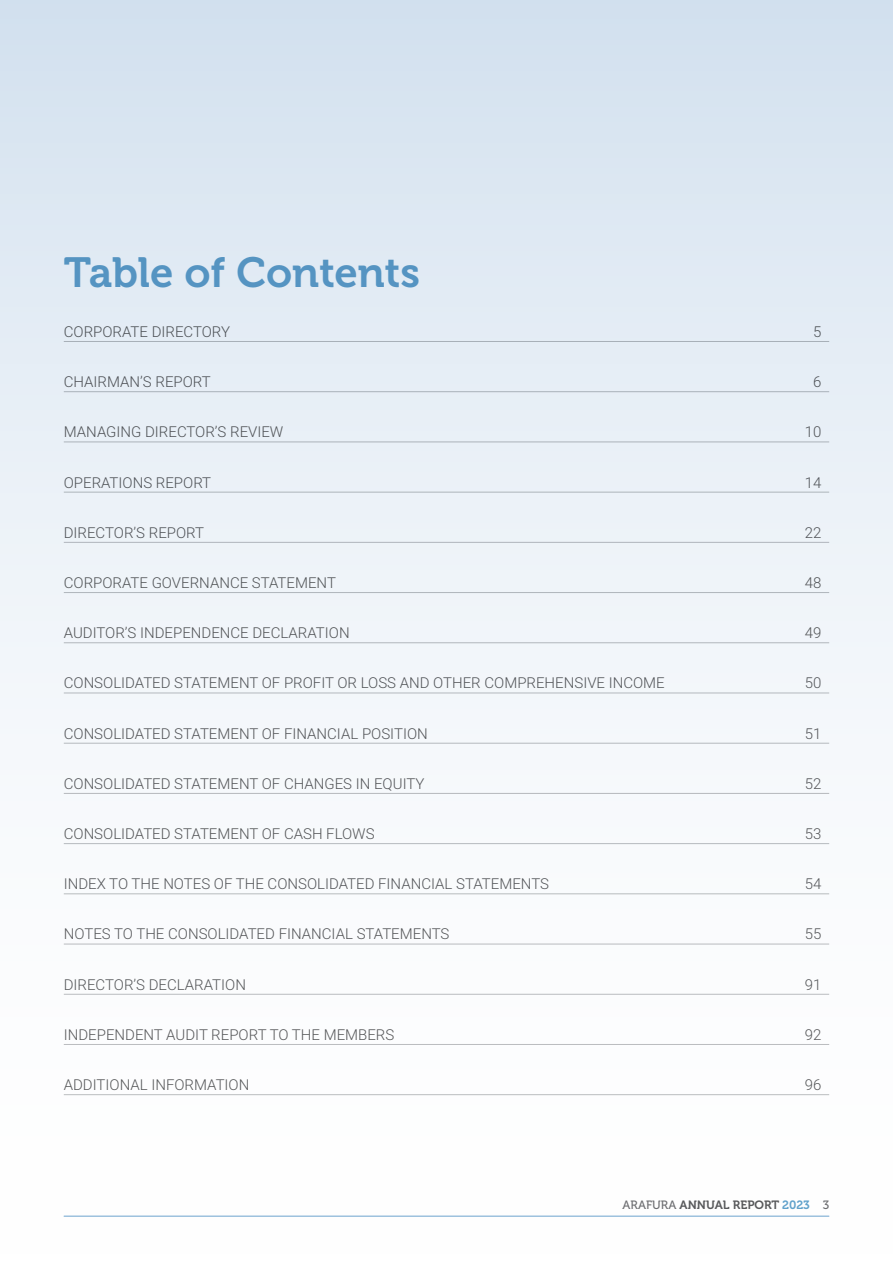
<style>
.page{position:relative;width:893px;height:1263px;background:#fff}
.page>*{position:absolute;margin:0;border:0;box-sizing:border-box;transform-origin:0 0}
.t1{font:42px "Museo 700";color:#61a2cb}
.t2{font:300 15px "Roboto";color:#58595b}
.t3{font:12px "Museo 700";color:#58595b}
.s1{font-family:"Museo 500";color:#6d6e71}
.s2{color:#61a2cb}
</style>
<div class="page">
<div style="left:0;top:0;width:893px;height:1263px;background:linear-gradient(to bottom,#d7e3f0,#fff)"></div>
<hr style="left:64px;top:341px;width:765px;height:1px;background:#bcbec0">
<hr style="left:64px;top:391px;width:765px;height:1px;background:#bcbec0">
<hr style="left:64px;top:441px;width:765px;height:1px;background:#bcbec0">
<hr style="left:64px;top:492px;width:765px;height:1px;background:#bcbec0">
<hr style="left:64px;top:542px;width:765px;height:1px;background:#bcbec0">
<hr style="left:64px;top:592px;width:765px;height:1px;background:#bcbec0">
<hr style="left:64px;top:642px;width:765px;height:1px;background:#bcbec0">
<hr style="left:64px;top:693px;width:765px;height:1px;background:#bcbec0">
<hr style="left:64px;top:743px;width:765px;height:1px;background:#bcbec0">
<hr style="left:64px;top:793px;width:765px;height:1px;background:#bcbec0">
<hr style="left:64px;top:843px;width:765px;height:1px;background:#bcbec0">
<hr style="left:64px;top:893px;width:765px;height:1px;background:#bcbec0">
<hr style="left:64px;top:944px;width:765px;height:1px;background:#bcbec0">
<hr style="left:64px;top:994px;width:765px;height:1px;background:#bcbec0">
<hr style="left:64px;top:1044px;width:765px;height:1px;background:#bcbec0">
<hr style="left:64px;top:1094px;width:765px;height:1px;background:#bcbec0">
<hr style="left:64px;top:1216px;width:765px;height:1px;background:#97bedc">
<h1 class="t1" style="left:64px;top:249px;width:358px">Table of Contents</h1>
<p class="t2" style="left:64px;top:321px;width:168px">CORPORATE DIRECTORY</p>
<p class="t2" style="left:813px;top:321px;width:10px">5</p>
<p class="t2" style="left:64px;top:371px;width:149px">CHAIRMAN’S REPORT</p>
<p class="t2" style="left:813px;top:371px;width:10px">6</p>
<p class="t2" style="left:64px;top:421px;width:221px">MANAGING DIRECTOR’S REVIEW</p>
<p class="t2" style="left:805px;top:421px;width:18px">10</p>
<p class="t2" style="left:64px;top:472px;width:149px">OPERATIONS REPORT</p>
<p class="t2" style="left:805px;top:472px;width:18px">14</p>
<p class="t2" style="left:64px;top:522px;width:142px">DIRECTOR’S REPORT</p>
<p class="t2" style="left:805px;top:522px;width:18px">22</p>
<p class="t2" style="left:64px;top:572px;width:274px">CORPORATE GOVERNANCE STATEMENT</p>
<p class="t2" style="left:805px;top:572px;width:18px">48</p>
<p class="t2" style="left:64px;top:622px;width:287px">AUDITOR’S INDEPENDENCE DECLARATION</p>
<p class="t2" style="left:805px;top:622px;width:18px">49</p>
<p class="t2" style="left:64px;top:672px;width:602px">CONSOLIDATED STATEMENT OF PROFIT OR LOSS AND OTHER COMPREHENSIVE INCOME</p>
<p class="t2" style="left:805px;top:672px;width:18px">50</p>
<p class="t2" style="left:64px;top:723px;width:366px">CONSOLIDATED STATEMENT OF FINANCIAL POSITION</p>
<p class="t2" style="left:805px;top:723px;width:18px">51</p>
<p class="t2" style="left:64px;top:773px;width:362px">CONSOLIDATED STATEMENT OF CHANGES IN EQUITY</p>
<p class="t2" style="left:805px;top:773px;width:18px">52</p>
<p class="t2" style="left:64px;top:823px;width:312px">CONSOLIDATED STATEMENT OF CASH FLOWS</p>
<p class="t2" style="left:805px;top:823px;width:18px">53</p>
<p class="t2" style="left:64px;top:873px;width:487px">INDEX TO THE NOTES OF THE CONSOLIDATED FINANCIAL STATEMENTS</p>
<p class="t2" style="left:805px;top:873px;width:18px">54</p>
<p class="t2" style="left:64px;top:923px;width:387px">NOTES TO THE CONSOLIDATED FINANCIAL STATEMENTS</p>
<p class="t2" style="left:805px;top:923px;width:18px">55</p>
<p class="t2" style="left:64px;top:974px;width:184px">DIRECTOR’S DECLARATION</p>
<p class="t2" style="left:805px;top:974px;width:18px">91</p>
<p class="t2" style="left:64px;top:1024px;width:332px">INDEPENDENT AUDIT REPORT TO THE MEMBERS</p>
<p class="t2" style="left:805px;top:1024px;width:18px">92</p>
<p class="t2" style="left:64px;top:1074px;width:187px">ADDITIONAL INFORMATION</p>
<p class="t2" style="left:805px;top:1074px;width:18px">96</p>
<p class="t3" style="left:622px;top:1198px;width:208px"><span class="s1">ARAFURA</span> ANNUAL REPORT <span class="s2">2023</span> <span class="s1">3</span></p>
</div>
